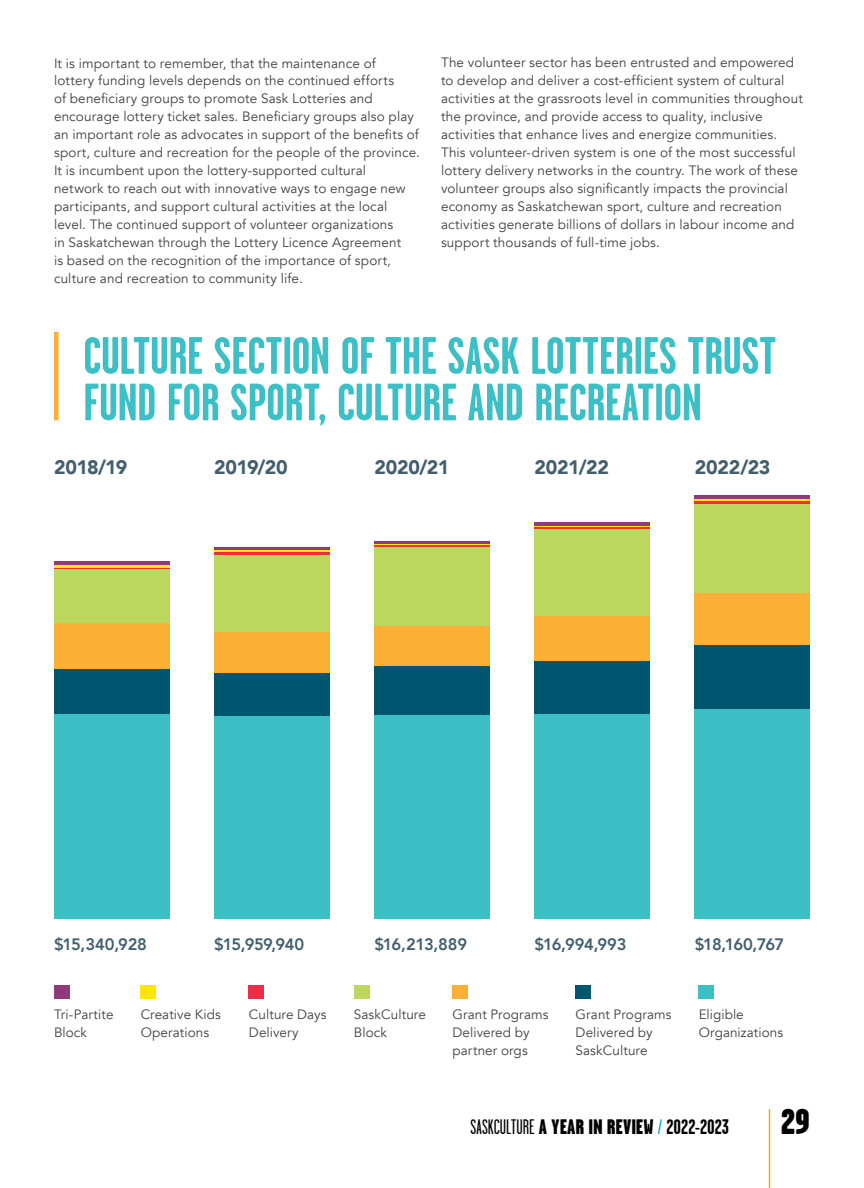
<style>
.page{position:relative;width:864px;height:1188px;background:#fff}
.page>*{position:absolute;margin:0;border:0;box-sizing:border-box;transform-origin:0 0}
.t1{font:700 52.5px/46.5px "Garage Gothic";letter-spacing:-.005em;color:#3cc0c5}
.t2{font:900 36px "Garage Gothic";color:#000}
.t3{font:900 21px "Garage Gothic";letter-spacing:-.005em;color:#000}
.t4{font:900 19.5px "Avenir";letter-spacing:-.015em;color:#435f6e}
.t5{font:800 16.5px "Avenir";letter-spacing:-.025em;color:#435f6e}
.t6{font:13.5px/18px "Avenir";letter-spacing:.01em;color:#414042}
.s1{font-weight:400}
.s2{font-weight:400;color:#00a0d7}
.s3{font-weight:700}
</style>
<div class="page">
<hr style="left:54px;top:332px;width:4px;height:88px;background:#fbaf37">
<div style="left:54px;top:985px;width:15px;height:13px;background:#8e3a7b"></div>
<div style="left:141px;top:985px;width:15px;height:13px;background:#ffe600"></div>
<div style="left:249px;top:985px;width:15px;height:13px;background:#ee2c48"></div>
<div style="left:354px;top:985px;width:15px;height:13px;background:#bbd75d"></div>
<div style="left:453px;top:985px;width:15px;height:13px;background:#fbaf37"></div>
<div style="left:576px;top:985px;width:15px;height:13px;background:#00556f"></div>
<div style="left:699px;top:985px;width:15px;height:13px;background:#3cc0c5"></div>
<hr style="left:54px;top:561px;width:115px;height:4px;background:#8e3a7b">
<svg style="left:214px;top:547px;width:115px;height:4px"></svg>
<svg style="left:374px;top:541px;width:116px;height:4px"></svg>
<hr style="left:535px;top:522px;width:115px;height:4px;background:#8e3a7b">
<hr style="left:54px;top:565px;width:115px;height:3px;background:#ffe600">
<hr style="left:214px;top:551px;width:115px;height:1px;background:#ffe600">
<hr style="left:535px;top:526px;width:115px;height:1px;background:#ffe600">
<hr style="left:54px;top:568px;width:115px;height:1px;background:#ee2c48">
<hr style="left:214px;top:552px;width:115px;height:3px;background:#ee2c48">
<hr style="left:374px;top:545px;width:116px;height:2px;background:#ee2c48">
<hr style="left:535px;top:527px;width:115px;height:3px;background:#ee2c48">
<div style="left:54px;top:569px;width:115px;height:55px;background:#bbd75d"></div>
<div style="left:214px;top:555px;width:115px;height:78px;background:#bbd75d"></div>
<div style="left:374px;top:547px;width:116px;height:79px;background:#bbd75d"></div>
<div style="left:535px;top:530px;width:115px;height:86px;background:#bbd75d"></div>
<div style="left:695px;top:504px;width:115px;height:89px;background:#bbd75d"></div>
<div style="left:54px;top:624px;width:115px;height:45px;background:#fbaf37"></div>
<div style="left:214px;top:633px;width:115px;height:40px;background:#fbaf37"></div>
<div style="left:374px;top:626px;width:116px;height:41px;background:#fbaf37"></div>
<div style="left:535px;top:616px;width:115px;height:45px;background:#fbaf37"></div>
<div style="left:695px;top:593px;width:115px;height:52px;background:#fbaf37"></div>
<div style="left:54px;top:669px;width:115px;height:46px;background:#00556f"></div>
<div style="left:214px;top:673px;width:115px;height:44px;background:#00556f"></div>
<div style="left:374px;top:667px;width:116px;height:48px;background:#00556f"></div>
<div style="left:535px;top:661px;width:115px;height:54px;background:#00556f"></div>
<div style="left:695px;top:645px;width:115px;height:64px;background:#00556f"></div>
<div style="left:54px;top:715px;width:115px;height:204px;background:#3cc0c5"></div>
<div style="left:214px;top:717px;width:115px;height:202px;background:#3cc0c5"></div>
<div style="left:374px;top:715px;width:116px;height:204px;background:#3cc0c5"></div>
<div style="left:535px;top:715px;width:115px;height:204px;background:#3cc0c5"></div>
<div style="left:695px;top:709px;width:115px;height:210px;background:#3cc0c5"></div>
<hr style="left:695px;top:495px;width:115px;height:4px;background:#8e3a7b">
<hr style="left:695px;top:499px;width:115px;height:2px;background:#ffe600">
<hr style="left:695px;top:501px;width:115px;height:3px;background:#ee2c48">
<hr style="left:769px;top:1109px;width:1px;height:79px;background:#ebab13">
<p class="t6" style="left:54px;top:54px;width:367px">It is important to remember, that the maintenance of<br>lottery funding levels depends on the continued efforts<br>of beneficiary groups to promote Sask Lotteries and encourage lottery ticket sales. Beneficiary groups also play an important role as advocates in support of the benefits of sport, culture and recreation for the people of the province.<br>It is incumbent upon the lottery-supported cultural<br>network to reach out with innovative ways to engage new participants, and support cultural activities at the local level. The continued support of volunteer organizations<br>in Saskatchewan through the Lottery Licence Agreement<br>is based on the recognition of the importance of sport, culture and recreation to community life.</p>
<p class="t6" style="left:441px;top:54px;width:363px">The volunteer sector has been entrusted and empowered to develop and deliver a cost-efficient system of cultural activities at the grassroots level in communities throughout the province, and provide access to quality, inclusive activities that enhance lives and energize communities.<br>This volunteer-driven system is one of the most successful lottery delivery networks in the country. The work of these volunteer groups also significantly impacts the provincial economy as Saskatchewan sport, culture and recreation activities generate billions of dollars in labour income and support thousands of full-time jobs.</p>
<h1 class="t1" style="left:83px;top:333px;width:694px">CULTURE SECTION OF THE SASK LOTTERIES TRUST<br>FUND FOR SPORT, CULTURE AND RECREATION</h1>
<h3 class="t4" style="left:54px;top:451px;width:75px">2018/19</h3>
<h3 class="t4" style="left:214px;top:451px;width:75px">2019/20</h3>
<h3 class="t4" style="left:374px;top:451px;width:76px">2020/21</h3>
<h3 class="t4" style="left:535px;top:451px;width:76px">2021/22</h3>
<h3 class="t4" style="left:695px;top:451px;width:77px">2022/23</h3>
<p class="t5" style="left:54px;top:931px;width:94px">$15,340,928</p>
<p class="t5" style="left:214px;top:931px;width:92px">$15,959,940</p>
<p class="t5" style="left:374px;top:931px;width:94px">$16,213,889</p>
<p class="t5" style="left:535px;top:931px;width:94px">$16,994,993</p>
<p class="t5" style="left:695px;top:931px;width:91px">$18,160,767</p>
<p class="t6" style="left:54px;top:1005px;width:61px">Tri-Partite<br>Block</p>
<p class="t6" style="left:141px;top:1005px;width:82px">Creative Kids<br>Operations</p>
<p class="t6" style="left:249px;top:1005px;width:79px">Culture Days<br>Delivery</p>
<p class="t6" style="left:354px;top:1005px;width:74px">SaskCulture<br>Block</p>
<p class="t6" style="left:453px;top:1005px;width:97px">Grant Programs<br>Delivered by partner orgs</p>
<p class="t6" style="left:576px;top:1005px;width:97px">Grant Programs<br>Delivered by<br>SaskCulture</p>
<p class="t6" style="left:699px;top:1005px;width:86px">Eligible<br>Organizations</p>
<h3 class="t3" style="left:470px;top:1115px;width:260px"><span class="s1">SASKCULTURE</span> A YEAR IN REVIEW <span class="s2">/</span> <span class="s3">2022-2023</span></h3>
<h2 class="t2" style="left:781px;top:1102px;width:31px">29</h2>
</div>
